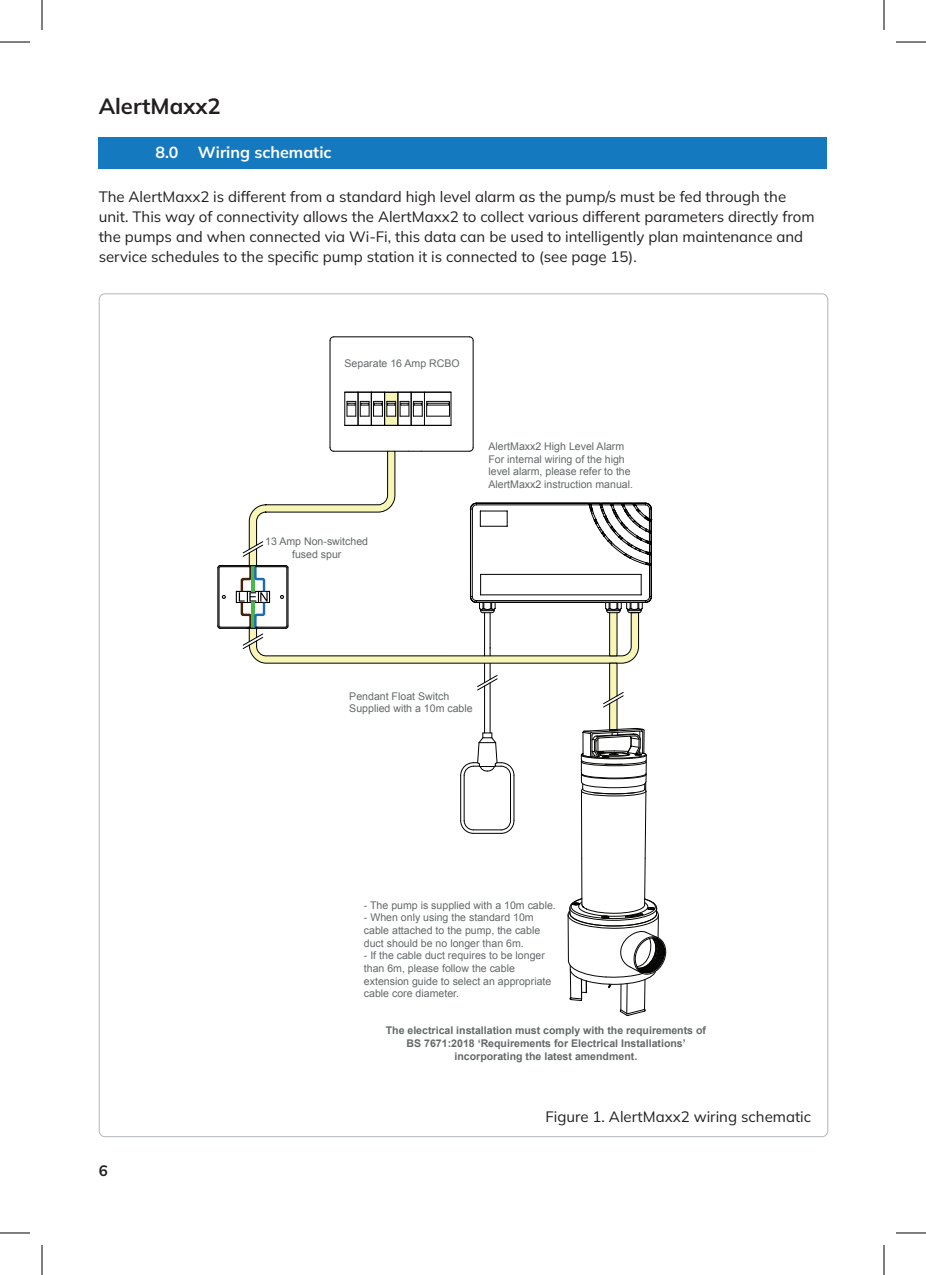
<style>
.page{position:relative;width:926px;height:1275px;background:#fff}
.page>*{position:absolute;margin:0;border:0;box-sizing:border-box;transform-origin:0 0}
.Heading{font:700 22px "Mulish";color:#231f20}
.Blue_Headings{font:700 16px "Mulish";color:#fff}
.Numbers{font:15px/20px "Mulish";color:#231f20}
.Body{font:15px "Mulish";color:#231f20}
.Body-2{font:700 15px "Mulish";color:#231f20}
.t1{font:10.6px/12.6px "Arial";color:#646869}
.t2{font:700 10.6px/12.6px "Arial";color:#646869;text-align:center}
</style>
<div class="page">
<div style="left:99px;top:137px;width:728px;height:31px;background:#1579bf"></div>
<hr style="left:451px;top:392px;width:1px;height:33px;background:#000001">
<hr style="left:344px;top:392px;width:1px;height:33px;background:#000001">
<svg style="left:345px;top:392px;width:106px;height:34px"></svg>
<hr style="left:473px;top:340px;width:1px;height:107px;background:#000001">
<hr style="left:330px;top:340px;width:1px;height:107px;background:#000001">
<hr style="left:334px;top:336px;width:135px;height:1px;background:#000001">
<svg style="left:329px;top:336px;width:5px;height:5px"></svg>
<svg style="left:469px;top:336px;width:5px;height:5px"></svg>
<hr style="left:644px;top:858px;width:1px;height:46px;background:#050504">
<hr style="left:581px;top:858px;width:1px;height:46px;background:#050504">
<svg style="left:567px;top:898px;width:99px;height:118px"></svg>
<svg style="left:217px;top:447px;width:435px;height:412px"></svg>
<hr style="left:0;top:42px;width:30px;height:1px;background:#000">
<hr style="left:896px;top:42px;width:30px;height:1px;background:#000">
<hr style="left:0;top:1232px;width:30px;height:1px;background:#000">
<hr style="left:896px;top:1232px;width:30px;height:1px;background:#000">
<hr style="left:42px;top:0;width:1px;height:30px;background:#000">
<hr style="left:42px;top:1245px;width:1px;height:30px;background:#000">
<hr style="left:884px;top:0;width:1px;height:30px;background:#000">
<hr style="left:884px;top:1245px;width:1px;height:30px;background:#000">
<p class="Heading" style="left:99px;top:91px;width:124px">AlertMaxx2</p>
<p class="Blue_Headings" style="left:155px;top:142px;width:178px">8.0 Wiring schematic</p>
<p class="Numbers" style="left:99px;top:186px;width:717px">The AlertMaxx2 is different from a standard high level alarm as the pump/s must be fed through the unit. This way of connectivity allows the AlertMaxx2 to collect various different parameters directly from the pumps and when connected via Wi-Fi, this data can be used to intelligently plan maintenance and service schedules to the specific pump station it is connected to (see page 15).</p>
<p class="t1" style="left:345px;top:357px;width:117px">Separate 16 Amp RCBO</p>
<p class="t1" style="left:265px;top:535px;width:104px;text-align:center">13 Amp Non-switched fused spur</p>
<p class="t1" style="left:488px;top:440px;width:146px">AlertMaxx2 High Level Alarm<br>For internal wiring of the high level alarm, please refer to the<br>AlertMaxx2 instruction manual.</p>
<p class="t1" style="left:349px;top:689px;width:125px">Pendant Float Switch<br>Supplied with a 10m cable</p>
<p class="t1" style="left:364px;top:898px;width:194px">- The pump is supplied with a 10m cable.</p>
<p class="t1" style="left:364px;top:911px;width:178px">- When only using the standard 10m cable attached to the pump, the cable duct should be no longer than 6m.</p>
<p class="t1" style="left:364px;top:949px;width:189px">- If the cable duct requires to be longer than 6m, please follow the cable extension guide to select an appropriate cable core diameter.</p>
<p class="t2" style="left:386px;top:1024px;width:322px">The electrical installation must comply with the requirements of<br>BS 7671:2018 ‘Requirements for Electrical Installations’ incorporating the latest amendment.</p>
<p class="Body-2" style="left:99px;top:1160px;width:10px">6</p>
<p class="Body" style="left:545px;top:1106px;width:267px">Figure 1. AlertMaxx2 wiring schematic</p>
</div>
